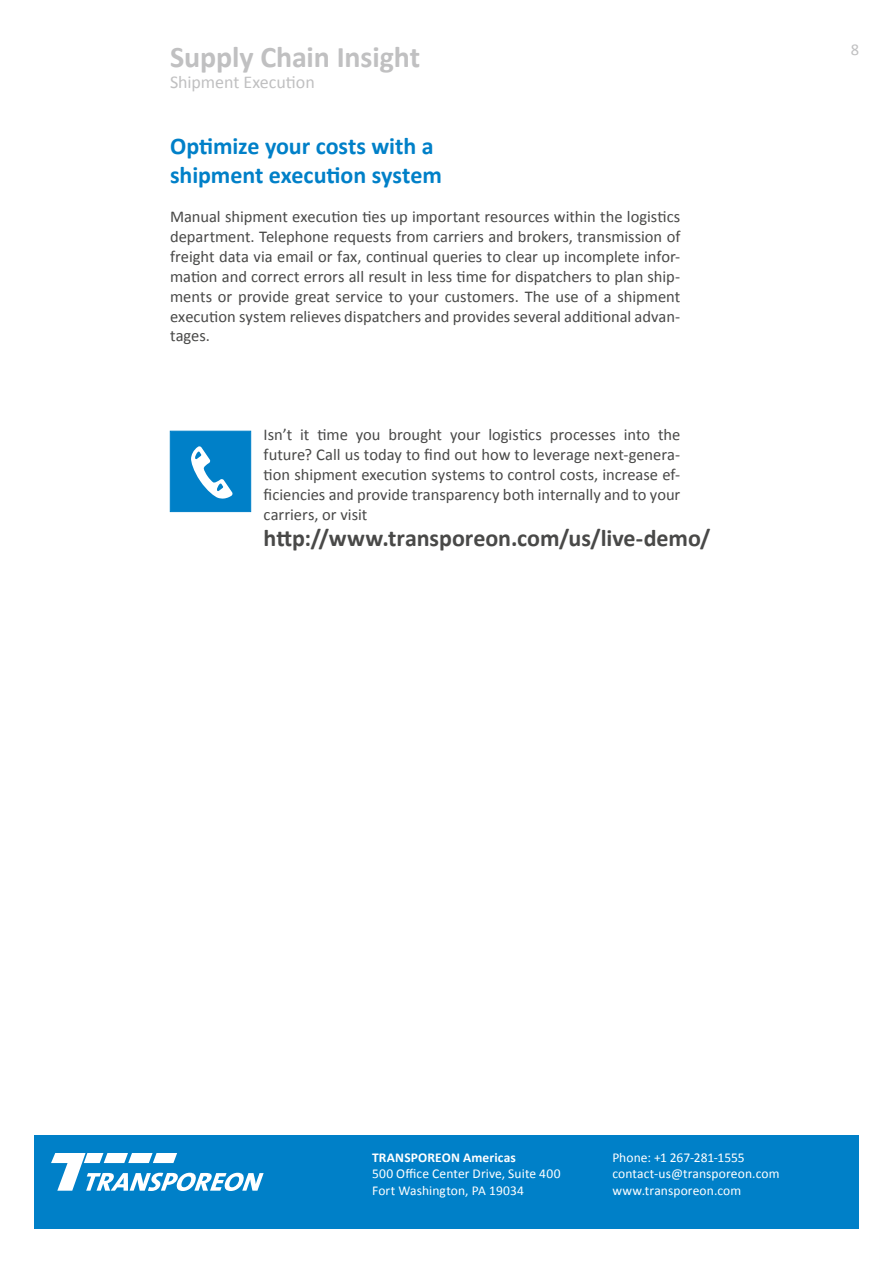
<style>
.page{position:relative;width:893px;height:1263px;background:#fff}
.page>*{position:absolute;margin:0;border:0;box-sizing:border-box;transform-origin:0 0}
.t1{font:700 30px "Calibri";letter-spacing:-.005em;color:#c0c0c1}
.t2{font:700 24px/28.8px "Calibri";letter-spacing:-.005em;color:#0080c8}
.t3{font:700 24px "Calibri";color:#494948}
.t4{font:18px "Calibri";letter-spacing:-.005em;color:#c0c0c1}
.t5{font:16.5px/19.8px "Calibri";color:#494948;text-align:justify}
.t6{font:16.5px "Calibri";color:#c0c0c1}
.t7{font:13.5px/16.2px "Calibri";letter-spacing:.01em;color:#fff}
.t8{font:700 13.5px "Calibri";letter-spacing:.01em;color:#fff}
</style>
<div class="page">
<div style="left:34px;top:1135px;width:825px;height:94px;background:#0080c8"></div>
<svg style="left:51px;top:1153px;width:213px;height:38px"></svg>
<div style="left:170px;top:431px;width:81px;height:81px;background:#0080c8;border:1px solid #0080c8"></div>
<svg style="left:191px;top:446px;width:42px;height:53px"></svg>
<p class="t1" style="left:170px;top:38px;width:252px">Supply Chain Insight</p>
<p class="t4" style="left:170px;top:71px;width:146px">Shipment Execution</p>
<p class="t2" style="left:170px;top:131px;width:273px">Optimize your costs with a shipment execution system</p>
<p class="t5" style="left:170px;top:206px;width:512px">Manual shipment execution ties up important resources within the logistics department. Telephone requests from carriers and brokers, transmission of freight data via email or fax, continual queries to clear up incomplete infor&shy;mation and correct errors all result in less time for dispatchers to plan ship&shy;ments or provide great service to your customers. The use of a shipment execution system relieves dispatchers and provides several additional advan&shy;tages.</p>
<p class="t5" style="left:264px;top:424px;width:418px">Isn’t it time you brought your logistics processes into the future? Call us today to find out how to leverage next-genera&shy;tion shipment execution systems to control costs, increase ef&shy;ficiencies and provide transparency both internally and to your carriers, or visit</p>
<p class="t3" style="left:264px;top:523px;width:448px">http://www.transporeon.com/us/live-demo/</p>
<p class="t6" style="left:851px;top:40px;width:10px">8</p>
<p class="t8" style="left:372px;top:1149px;width:145px">TRANSPOREON Americas</p>
<p class="t7" style="left:372px;top:1165px;width:190px">500 Office Center Drive, Suite 400<br>Fort Washington, PA 19034</p>
<p class="t7" style="left:612px;top:1149px;width:169px">Phone: +1 267-281-1555 contact-us@transporeon.com www.transporeon.com</p>
</div>
